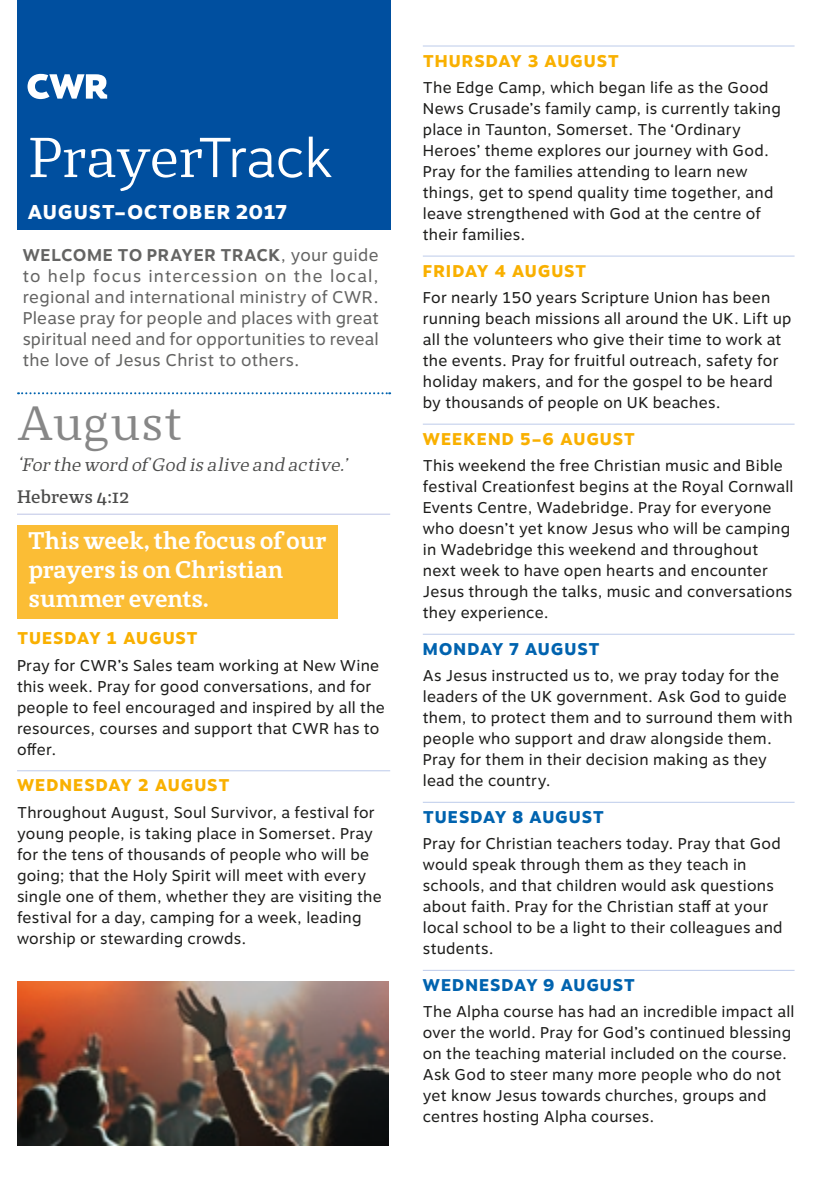
<style>
.page{position:relative;width:840px;height:1191px;background:#fff}
.page>*{position:absolute;margin:0;border:0;box-sizing:border-box;transform-origin:0 0}
.t1{font:56px "St Marie";letter-spacing:-.01em;color:#fff}
.PT_month_head{font:48px "St Marie";letter-spacing:.01em;color:#878787}
.Week_Intro{font:700 24px/29px "St Marie";letter-spacing:-.005em;color:#fff}
.t2{font:800 20px "Motiva Sans";letter-spacing:.04em;color:#fff}
.PTverse{font:italic 18px "St Marie";color:#4b4b4a}
.PTverse_REF{font:600 18px "St Marie";letter-spacing:.01em;color:#4b4b4a}
.INTRO{font:17px/21px "Motiva Sans";letter-spacing:.01em;color:#646463;text-align:justify}
.PTday{font:800 17px "Motiva Sans";letter-spacing:.05em;color:#f9b000}
.PTday-2{font:800 17px "Motiva Sans";letter-spacing:.05em;color:#0063af}
.PTday_1st_after_Intr{font:800 17px "Motiva Sans";letter-spacing:.045em;color:#f9b000}
.PTbody{font:15.6px/21px "Motiva Sans";letter-spacing:.015em;color:#1d1d1b}
.s1{font-family:"Motiva Sans";font-weight:300}
.s2{font-family:"Motiva Sans";font-weight:300;font-size:53.8px}
.s3{font-weight:700}
</style>
<div class="page">
<div style="left:17px;top:0;width:373px;height:230px;background:#004f9f"></div>
<svg style="left:18px;top:392px;width:372px;height:2px"></svg>
<div style="left:17px;top:525px;width:320px;height:93px;background:#fbbd35"></div>
<hr style="left:17px;top:513px;width:373px;height:1px;background:#bdc4e5">
<hr style="left:17px;top:770px;width:373px;height:1px;background:#bdcbea">
<svg style="left:27px;top:74px;width:80px;height:25px"></svg>
<hr style="left:422px;top:46px;width:372px;height:1px;background:#bdcbea">
<hr style="left:422px;top:256px;width:372px;height:1px;background:#bdcbea">
<hr style="left:422px;top:424px;width:372px;height:1px;background:#bdcbea">
<hr style="left:422px;top:634px;width:372px;height:1px;background:#bdcbea">
<hr style="left:422px;top:802px;width:372px;height:1px;background:#bdcbea">
<hr style="left:422px;top:970px;width:372px;height:1px;background:#bdcbea">
<img style="left:17px;top:981px;width:371px;height:164px">
<p class="t1" style="left:28px;top:123px;width:306px">Prayer<span class="s1">T</span><span class="s2">rack</span></p>
<p class="t2" style="left:28px;top:197px;width:261px">AUGUST–OCTOBER 2017</p>
<p class="INTRO" style="left:23px;top:245px;width:357px"><span class="s3">WELCOME TO PRAYER TRACK</span>, your guide to help focus intercession on the local, regional and international ministry of CWR.<br>Please pray for people and places with great spiritual need and for opportunities to reveal the love of Jesus Christ to others.</p>
<p class="PT_month_head" style="left:17px;top:393px;width:166px">August</p>
<p class="PTverse" style="left:17px;top:454px;width:336px">‘For the word of God is alive and active.’</p>
<p class="PTverse_REF" style="left:17px;top:485px;width:114px">Hebrews 4:12</p>
<p class="Week_Intro" style="left:28px;top:526px;width:299px">This week, the focus of our prayers is on Christian summer events.</p>
<p class="PTday_1st_after_Intr" style="left:17px;top:626px;width:182px">TUESDAY 1 AUGUST</p>
<p class="PTbody" style="left:17px;top:655px;width:369px">Pray for CWR’s Sales team working at New Wine this week. Pray for good conversations, and for people to feel encouraged and inspired by all the resources, courses and support that CWR has to offer.</p>
<p class="PTday" style="left:17px;top:773px;width:214px">WEDNESDAY 2 AUGUST</p>
<p class="PTbody" style="left:17px;top:802px;width:366px">Throughout August, Soul Survivor, a festival for young people, is taking place in Somerset. Pray for the tens of thousands of people who will be going; that the Holy Spirit will meet with every single one of them, whether they are visiting the festival for a day, camping for a week, leading worship or stewarding crowds.</p>
<p class="PTday" style="left:422px;top:48px;width:197px">THURSDAY 3 AUGUST</p>
<p class="PTbody" style="left:422px;top:77px;width:359px">The Edge Camp, which began life as the Good News Crusade’s family camp, is currently taking place in Taunton, Somerset. The ‘Ordinary Heroes’ theme explores our journey with God.<br>Pray for the families attending to learn new things, get to spend quality time together, and leave strengthened with God at the centre of their families.</p>
<p class="PTday" style="left:422px;top:258px;width:165px">FRIDAY 4 AUGUST</p>
<p class="PTbody" style="left:422px;top:287px;width:370px">For nearly 150 years Scripture Union has been running beach missions all around the UK. Lift up all the volunteers who give their time to work at the events. Pray for fruitful outreach, safety for holiday makers, and for the gospel to be heard by thousands of people on UK beaches.</p>
<p class="PTday" style="left:422px;top:426px;width:214px">WEEKEND 5–6 AUGUST</p>
<p class="PTbody" style="left:422px;top:455px;width:372px">This weekend the free Christian music and Bible festival Creationfest begins at the Royal Cornwall Events Centre, Wadebridge. Pray for everyone who doesn’t yet know Jesus who will be camping in Wadebridge this weekend and throughout next week to have open hearts and encounter Jesus through the talks, music and conversations they experience.</p>
<p class="PTday-2" style="left:422px;top:636px;width:178px">MONDAY 7 AUGUST</p>
<p class="PTbody" style="left:422px;top:665px;width:371px">As Jesus instructed us to, we pray today for the leaders of the UK government. Ask God to guide them, to protect them and to surround them with people who support and draw alongside them.<br>Pray for them in their decision making as they lead the country.</p>
<p class="PTday-2" style="left:422px;top:804px;width:182px">TUESDAY 8 AUGUST</p>
<p class="PTbody" style="left:422px;top:833px;width:361px">Pray for Christian teachers today. Pray that God would speak through them as they teach in schools, and that children would ask questions about faith. Pray for the Christian staff at your local school to be a light to their colleagues and students.</p>
<p class="PTday-2" style="left:422px;top:972px;width:214px">WEDNESDAY 9 AUGUST</p>
<p class="PTbody" style="left:422px;top:1001px;width:373px">The Alpha course has had an incredible impact all over the world. Pray for God’s continued blessing on the teaching material included on the course.<br>Ask God to steer many more people who do not yet know Jesus towards churches, groups and centres hosting Alpha courses.</p>
</div>
